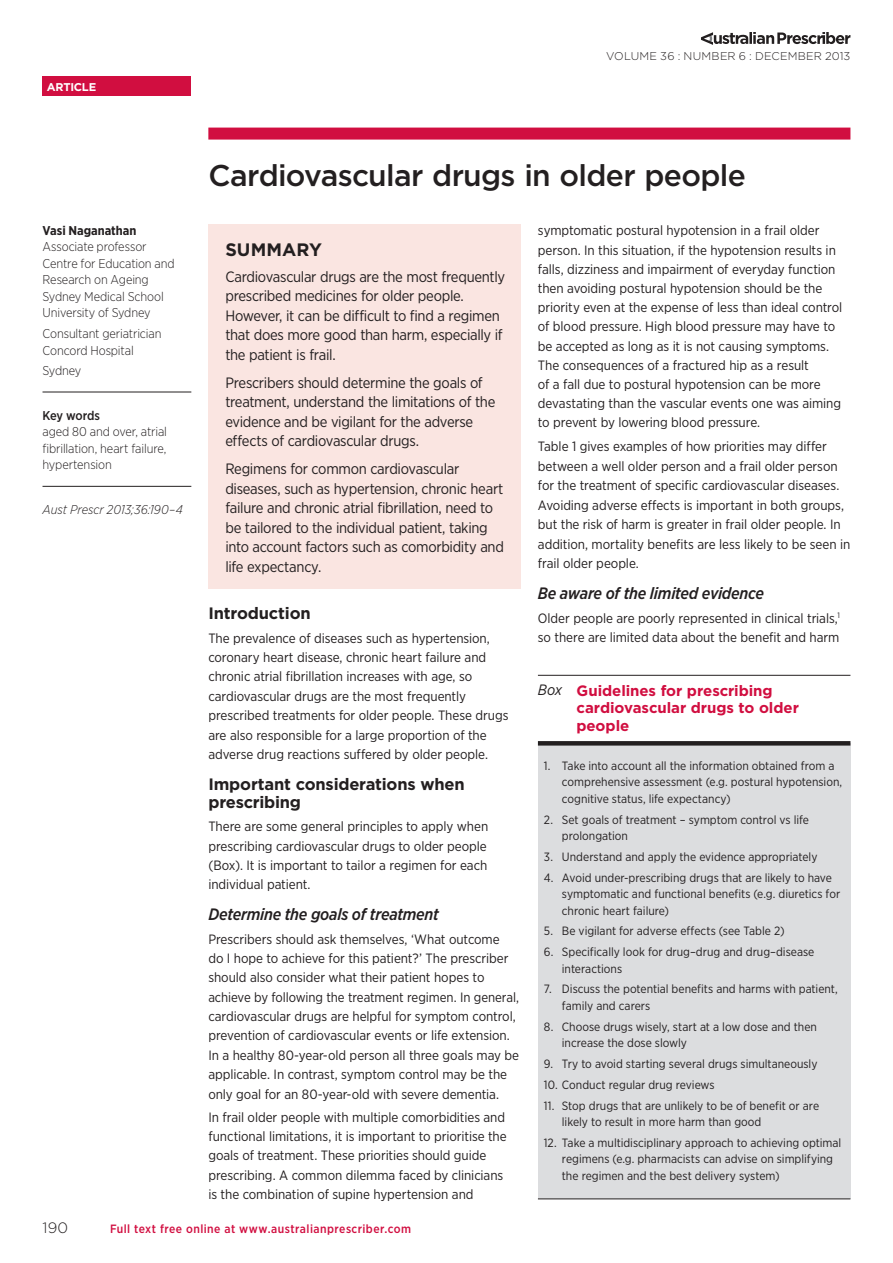
<style>
.page{position:relative;width:893px;height:1263px;background:#fff}
.page>*{position:absolute;margin:0;border:0;box-sizing:border-box;transform-origin:0 0}
.Primary_Heading{font:500 30px "Gotham";letter-spacing:-.025em;color:#231f20}
.Summary_Header{font:700 18px "Gotham";color:#231f20}
.Subheading_Level_2{font:italic 500 16.5px "Gotham Narrow";letter-spacing:-.015em;color:#231f20}
.Subheading_Level_1{font:700 16.5px/18px "Gotham";letter-spacing:-.01em;color:#231f20}
.Summary_Text{font:15px/19.5px "Gotham Narrow";letter-spacing:-.02em;color:#231f20}
.Table_Fig_Header{font:700 15px/17.2px "Gotham";letter-spacing:-.005em;color:#d10e40}
.t1{font:300 15px "Gotham";color:#231f20}
.Body_Text{font:13.5px/19.4px "Gotham Narrow";letter-spacing:-.005em;color:#231f20}
.Author_Credentials{font:300 12.75px/16.5px "Gotham Narrow";letter-spacing:-.01em;color:#231f20}
.Keywords_Text{font:300 12.75px/16.5px "Gotham Narrow";letter-spacing:-.01em;color:#231f20;text-align:justify}
.Citation{font:italic 300 12.75px "Gotham Narrow";color:#231f20}
.Author_s_Name{font:700 12.75px "Gotham Narrow";color:#231f20}
.Keywords_Header{font:500 12.75px "Gotham Narrow";letter-spacing:-.015em;color:#231f20}
.Table_Fig_Text{font:12px/16.5px "Gotham Narrow";color:#231f20}
.t2{font:500 12px "Gotham Narrow";letter-spacing:.035em;color:#d10e40}
.t3{font:300 11.25px "Gotham";letter-spacing:.02em;color:#231f20}
.t4{font:700 11.25px "Gotham";letter-spacing:-.02em;color:#fff}
.s1{font-family:"Gotham Narrow";font-weight:400;font-style:italic;color:#231f20}
</style>
<div class="page">
<svg style="left:701px;top:32px;width:149px;height:13px"></svg>
<div style="left:43px;top:77px;width:148px;height:19px;background:#d10e40"></div>
<div style="left:208px;top:128px;width:642px;height:12px;background:#d10e40"></div>
<hr style="left:43px;top:392px;width:148px;height:1px;background:#231f20">
<hr style="left:43px;top:486px;width:148px;height:1px;background:#231f20">
<div style="left:208px;top:225px;width:313px;height:364px;background:#fae5e1"></div>
<div style="left:538px;top:743px;width:312px;height:456px;background:#dcdddf"></div>
<hr style="left:538px;top:675px;width:312px;height:1px;background:#231f20">
<svg style="left:538px;top:741px;width:312px;height:4px"></svg>
<hr style="left:538px;top:1198px;width:312px;height:1px;background:#231f20">
<p class="t4" style="left:47px;top:79px;width:51px">ARTICLE</p>
<p class="t3" style="left:606px;top:48px;width:246px">VOLUME 36 : NUMBER 6 : DECEMBER 2013</p>
<p class="Author_s_Name" style="left:43px;top:222px;width:95px">Vasi Naganathan</p>
<p class="Author_Credentials" style="left:43px;top:238px;width:134px">Associate professor<br>Centre for Education and<br>Research on Ageing<br>Sydney Medical School<br>University of Sydney</p>
<p class="Author_Credentials" style="left:43px;top:325px;width:120px">Consultant geriatrician<br>Concord Hospital</p>
<p class="Author_Credentials" style="left:43px;top:362px;width:40px">Sydney</p>
<p class="Keywords_Header" style="left:43px;top:407px;width:59px">Key words</p>
<p class="Keywords_Text" style="left:43px;top:423px;width:126px">aged 80 and over, atrial fibrillation, heart failure, hypertension</p>
<p class="Citation" style="left:43px;top:502px;width:142px">Aust Prescr 2013;36:190–4</p>
<p class="Primary_Heading" style="left:208px;top:155px;width:539px">Cardiovascular drugs in older people</p>
<p class="Summary_Header" style="left:225px;top:238px;width:98px">SUMMARY</p>
<p class="Summary_Text" style="left:225px;top:267px;width:281px">Cardiovascular drugs are the most frequently prescribed medicines for older people.<br>However, it can be difficult to find a regimen that does more good than harm, especially if the patient is frail.</p>
<p class="Summary_Text" style="left:225px;top:373px;width:271px">Prescribers should determine the goals of treatment, understand the limitations of the evidence and be vigilant for the adverse effects of cardiovascular drugs.</p>
<p class="Summary_Text" style="left:225px;top:459px;width:280px">Regimens for common cardiovascular diseases, such as hypertension, chronic heart failure and chronic atrial fibrillation, need to be tailored to the individual patient, taking into account factors such as comorbidity and life expectancy.</p>
<p class="Subheading_Level_1" style="left:208px;top:604px;width:104px">Introduction</p>
<p class="Body_Text" style="left:208px;top:628px;width:302px">The prevalence of diseases such as hypertension, coronary heart disease, chronic heart failure and chronic atrial fibrillation increases with age, so cardiovascular drugs are the most frequently prescribed treatments for older people. These drugs are also responsible for a large proportion of the adverse drug reactions suffered by older people.</p>
<p class="Subheading_Level_1" style="left:208px;top:775px;width:258px">Important considerations when prescribing</p>
<p class="Body_Text" style="left:208px;top:816px;width:281px;text-align:justify">There are some general principles to apply when prescribing cardiovascular drugs to older people (Box). It is important to tailor a regimen for each individual patient.</p>
<p class="Subheading_Level_2" style="left:208px;top:904px;width:232px">Determine the goals of treatment</p>
<p class="Body_Text" style="left:208px;top:929px;width:312px">Prescribers should ask themselves, ‘What outcome<br>do I hope to achieve for this patient?’ The prescriber should also consider what their patient hopes to achieve by following the treatment regimen. In general, cardiovascular drugs are helpful for symptom control, prevention of cardiovascular events or life extension.<br>In a healthy 80-year-old person all three goals may be applicable. In contrast, symptom control may be the only goal for an 80-year-old with severe dementia.</p>
<p class="Body_Text" style="left:208px;top:1107px;width:300px">In frail older people with multiple comorbidities and functional limitations, it is important to prioritise the goals of treatment. These priorities should guide prescribing. A common dilemma faced by clinicians is the combination of supine hypertension and</p>
<p class="Body_Text" style="left:538px;top:221px;width:306px">symptomatic postural hypotension in a frail older person. In this situation, if the hypotension results in falls, dizziness and impairment of everyday function then avoiding postural hypotension should be the priority even at the expense of less than ideal control of blood pressure. High blood pressure may have to be accepted as long as it is not causing symptoms.<br>The consequences of a fractured hip as a result<br>of a fall due to postural hypotension can be more devastating than the vascular events one was aiming to prevent by lowering blood pressure.</p>
<p class="Body_Text" style="left:538px;top:436px;width:314px">Table 1 gives examples of how priorities may differ between a well older person and a frail older person for the treatment of specific cardiovascular diseases.<br>Avoiding adverse effects is important in both groups, but the risk of harm is greater in frail older people. In addition, mortality benefits are less likely to be seen in frail older people.</p>
<p class="Subheading_Level_2" style="left:538px;top:583px;width:228px">Be aware of the limited evidence</p>
<p class="Body_Text" style="left:538px;top:608px;width:304px">Older people are poorly represented in clinical trials,<sup>1 </sup>so there are limited data about the benefit and harm</p>
<p class="Table_Fig_Header" style="left:576px;top:682px;width:224px;text-indent:-39px"><span class="s1">Box</span> Guidelines for prescribing cardiovascular drugs to older people</p>
<p class="Table_Fig_Text" style="left:562px;top:757px;width:282px;text-indent:-18px">1. Take into account all the information obtained from a comprehensive assessment (e.g. postural hypotension, cognitive status, life expectancy)</p>
<p class="Table_Fig_Text" style="left:562px;top:811px;width:249px;text-indent:-18px">2. Set goals of treatment – symptom control vs life prolongation</p>
<p class="Table_Fig_Text" style="left:544px;top:848px;width:275px">3. Understand and apply the evidence appropriately</p>
<p class="Table_Fig_Text" style="left:562px;top:869px;width:280px;text-indent:-18px">4. Avoid under-prescribing drugs that are likely to have symptomatic and functional benefits (e.g. diuretics for chronic heart failure)</p>
<p class="Table_Fig_Text" style="left:544px;top:923px;width:242px">5. Be vigilant for adverse effects (see Table 2)</p>
<p class="Table_Fig_Text" style="left:562px;top:943px;width:254px;text-indent:-18px">6. Specifically look for drug–drug and drug–disease interactions</p>
<p class="Table_Fig_Text" style="left:562px;top:981px;width:277px;text-indent:-18px">7. Discuss the potential benefits and harms with patient, family and carers</p>
<p class="Table_Fig_Text" style="left:562px;top:1018px;width:257px;text-indent:-18px">8. Choose drugs wisely, start at a low dose and then increase the dose slowly</p>
<p class="Table_Fig_Text" style="left:544px;top:1055px;width:275px">9. Try to avoid starting several drugs simultaneously</p>
<p class="Table_Fig_Text" style="left:544px;top:1076px;width:172px">10. Conduct regular drug reviews</p>
<p class="Table_Fig_Text" style="left:562px;top:1097px;width:259px;text-indent:-18px">11. Stop drugs that are unlikely to be of benefit or are likely to result in more harm than good</p>
<p class="Table_Fig_Text" style="left:562px;top:1134px;width:281px;text-indent:-18px">12. Take a multidisciplinary approach to achieving optimal regimens (e.g. pharmacists can advise on simplifying the regimen and the best delivery system)</p>
<p class="t1" style="left:43px;top:1218px;width:27px">190</p>
<p class="t2" style="left:110px;top:1221px;width:302px">Full text free online at www.australianprescriber.com</p>
</div>
